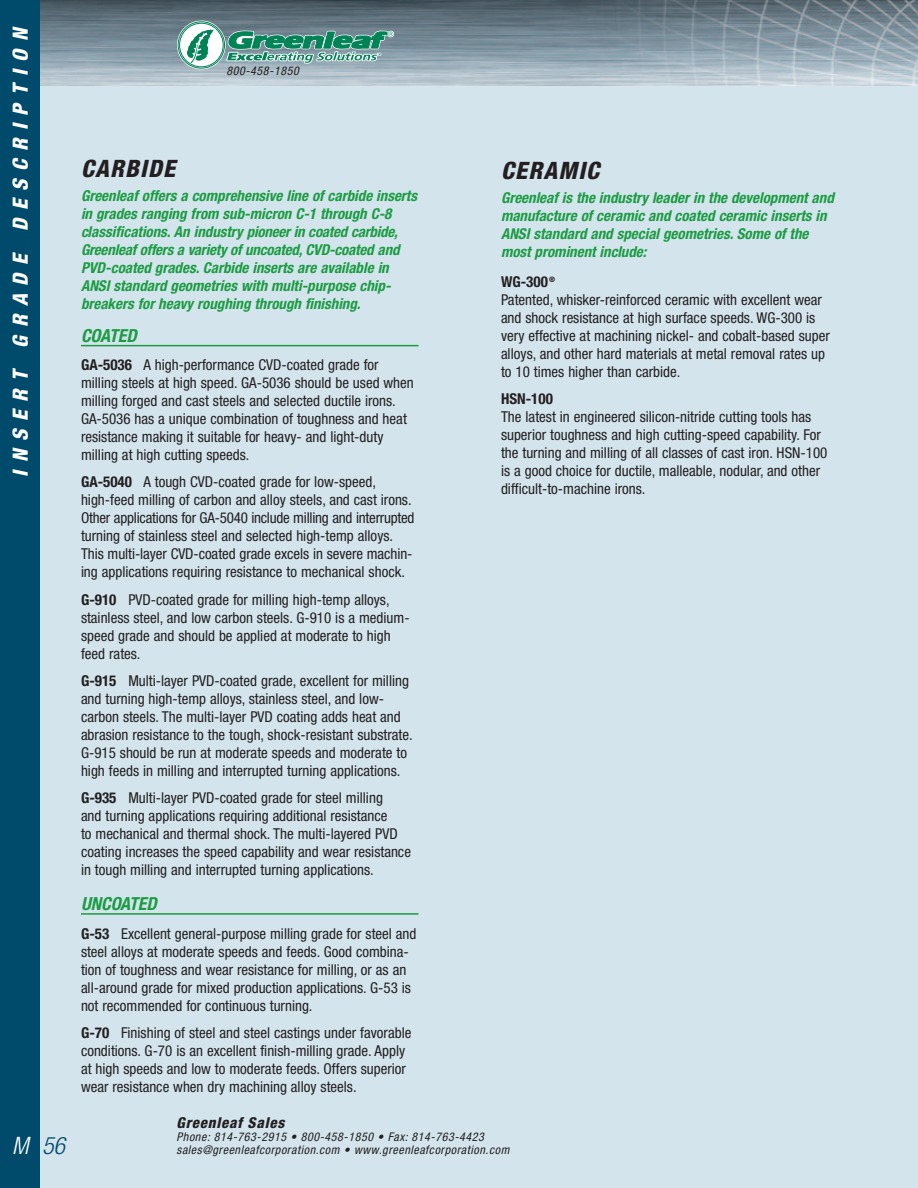
<style>
.page{position:relative;width:918px;height:1188px;background:#fff}
.page>*{position:absolute;margin:0;border:0;box-sizing:border-box;transform-origin:0 0}
.t1{font:italic 800 condensed 24px "Helvetica Neue";letter-spacing:.05em;color:#231f20}
.t2{font:italic 300 condensed 24px "Helvetica Neue";color:#004b6c}
.t3{font:italic 300 condensed 24px "Helvetica Neue";color:#fff}
.t4{font:italic 800 condensed 21px "Helvetica Neue";letter-spacing:.415em;color:#fff}
.t5{font:italic 700 condensed 18px "Helvetica Neue";color:#1b9c42}
.t6{font:condensed 15px/18px "Helvetica Neue";color:#231f20}
.t7{font:italic 700 condensed 15px/18px "Helvetica Neue";color:#1b9c42}
.t8{font:italic 800 condensed 15px "Helvetica Neue";letter-spacing:.05em;color:#231f20}
.t9{font:700 condensed 15px "Helvetica Neue";color:#231f20}
.t10{font:italic condensed 12px/12.8px "Helvetica Neue";letter-spacing:.05em;color:#231f20}
.s1{font-weight:700}
</style>
<div class="page">
<div style="left:1px;top:54px;width:917px;height:1134px;background:#d3e4ed"></div>
<img style="left:40px;top:0;width:878px;height:85px">
<div style="left:177px;top:21px;width:49px;height:48px;border:2px solid #fff;border-radius:50%"></div>
<svg style="left:178px;top:22px;width:47px;height:46px"></svg>
<div style="left:178px;top:21px;width:47px;height:47px;border:1px solid #008356;border-radius:50%"></div>
<div style="left:179px;top:23px;width:44px;height:44px;border:1px solid #008356;border-radius:50%"></div>
<svg style="left:185px;top:29px;width:30px;height:34px"></svg>
<svg style="left:225px;top:21px;width:169px;height:47px;background:#6a9b95"></svg>
<div style="left:0;top:0;width:40px;height:1188px;background:#004b6c"></div>
<hr style="left:81px;top:345px;width:337px;height:1px;background:#1b9c42">
<hr style="left:81px;top:913px;width:337px;height:2px;background:#1b9c42">
<h2 class="t4" style="left:13px;top:477px;width:450px;rotate:-90deg">INSERT GRADE DESCRIPTION</h2>
<h1 class="t3" style="left:12px;top:1137px;width:18px">M</h1>
<h1 class="t2" style="left:42px;top:1137px;width:25px">56</h1>
<p class="t10" style="left:226px;top:65px;width:74px">800-458-1850</p>
<h1 class="t1" style="left:81px;top:160px;width:96px">CARBIDE</h1>
<p class="t7" style="left:81px;top:188px;width:338px">Greenleaf offers a comprehensive line of carbide inserts in grades ranging from sub-micron C-1 through C-8 classifications. An industry pioneer in coated carbide, Greenleaf offers a variety of uncoated, CVD-coated and PVD-coated grades. Carbide inserts are available in ANSI standard geometries with multi-purpose chip&shy;breakers for heavy roughing through finishing.</p>
<p class="t5" style="left:81px;top:329px;width:57px">COATED</p>
<p class="t6" style="left:81px;top:357px;width:334px"><span class="s1">GA-5036</span> A high-performance CVD-coated grade for milling steels at high speed. GA-5036 should be used when milling forged and cast steels and selected ductile irons.<br>GA-5036 has a unique combination of toughness and heat resistance making it suitable for heavy- and light-duty milling at high cutting speeds.</p>
<p class="t6" style="left:81px;top:474px;width:335px"><span class="s1">GA-5040</span> A tough CVD-coated grade for low-speed, high-feed milling of carbon and alloy steels, and cast irons.<br>Other applications for GA-5040 include milling and interrupted turning of stainless steel and selected high-temp alloys.<br>This multi-layer CVD-coated grade excels in severe machin&shy;ing applications requiring resistance to mechanical shock.</p>
<p class="t6" style="left:81px;top:592px;width:330px"><span class="s1">G-910</span> PVD-coated grade for milling high-temp alloys, stainless steel, and low carbon steels. G-910 is a medium&shy;speed grade and should be applied at moderate to high feed rates.</p>
<p class="t6" style="left:81px;top:673px;width:333px"><span class="s1">G-915</span> Multi-layer PVD-coated grade, excellent for milling and turning high-temp alloys, stainless steel, and low&shy;carbon steels. The multi-layer PVD coating adds heat and abrasion resistance to the tough, shock-resistant substrate.<br>G-915 should be run at moderate speeds and moderate to high feeds in milling and interrupted turning applications.</p>
<p class="t6" style="left:81px;top:790px;width:332px"><span class="s1">G-935</span> Multi-layer PVD-coated grade for steel milling<br>and turning applications requiring additional resistance<br>to mechanical and thermal shock. The multi-layered PVD coating increases the speed capability and wear resistance in tough milling and interrupted turning applications.</p>
<p class="t5" style="left:81px;top:897px;width:77px">UNCOATED</p>
<p class="t6" style="left:81px;top:926px;width:337px"><span class="s1">G-53</span> Excellent general-purpose milling grade for steel and steel alloys at moderate speeds and feeds. Good combina&shy;tion of toughness and wear resistance for milling, or as an all-around grade for mixed production applications. G-53 is not recommended for continuous turning.</p>
<p class="t6" style="left:81px;top:1025px;width:332px"><span class="s1">G-70</span> Finishing of steel and steel castings under favorable conditions. G-70 is an excellent finish-milling grade. Apply at high speeds and low to moderate feeds. Offers superior wear resistance when dry machining alloy steels.</p>
<h1 class="t1" style="left:501px;top:162px;width:100px">CERAMIC</h1>
<p class="t7" style="left:501px;top:190px;width:334px">Greenleaf is the industry leader in the development and manufacture of ceramic and coated ceramic inserts in ANSI standard and special geometries. Some of the most prominent include:</p>
<p class="t6" style="left:501px;top:274px;width:330px"><span class="s1">WG-300</span> <sup>®<br></sup>Patented, whisker-reinforced ceramic with excellent wear and shock resistance at high surface speeds. WG-300 is very effective at machining nickel- and cobalt-based super alloys, and other hard materials at metal removal rates up to 10 times higher than carbide.</p>
<p class="t9" style="left:501px;top:394px;width:53px">HSN-100</p>
<p class="t6" style="left:501px;top:409px;width:328px">The latest in engineered silicon-nitride cutting tools has superior toughness and high cutting-speed capability. For the turning and milling of all classes of cast iron. HSN-100 is a good choice for ductile, malleable, nodular, and other difficult-to-machine irons.</p>
<p class="t8" style="left:177px;top:1118px;width:109px">Greenleaf Sales</p>
<p class="t10" style="left:177px;top:1132px;width:334px">Phone: 814-763-2915 • 800-458-1850 • Fax: 814-763-4423 sales@greenleafcorporation.com • www.greenleafcorporation.com</p>
</div>
